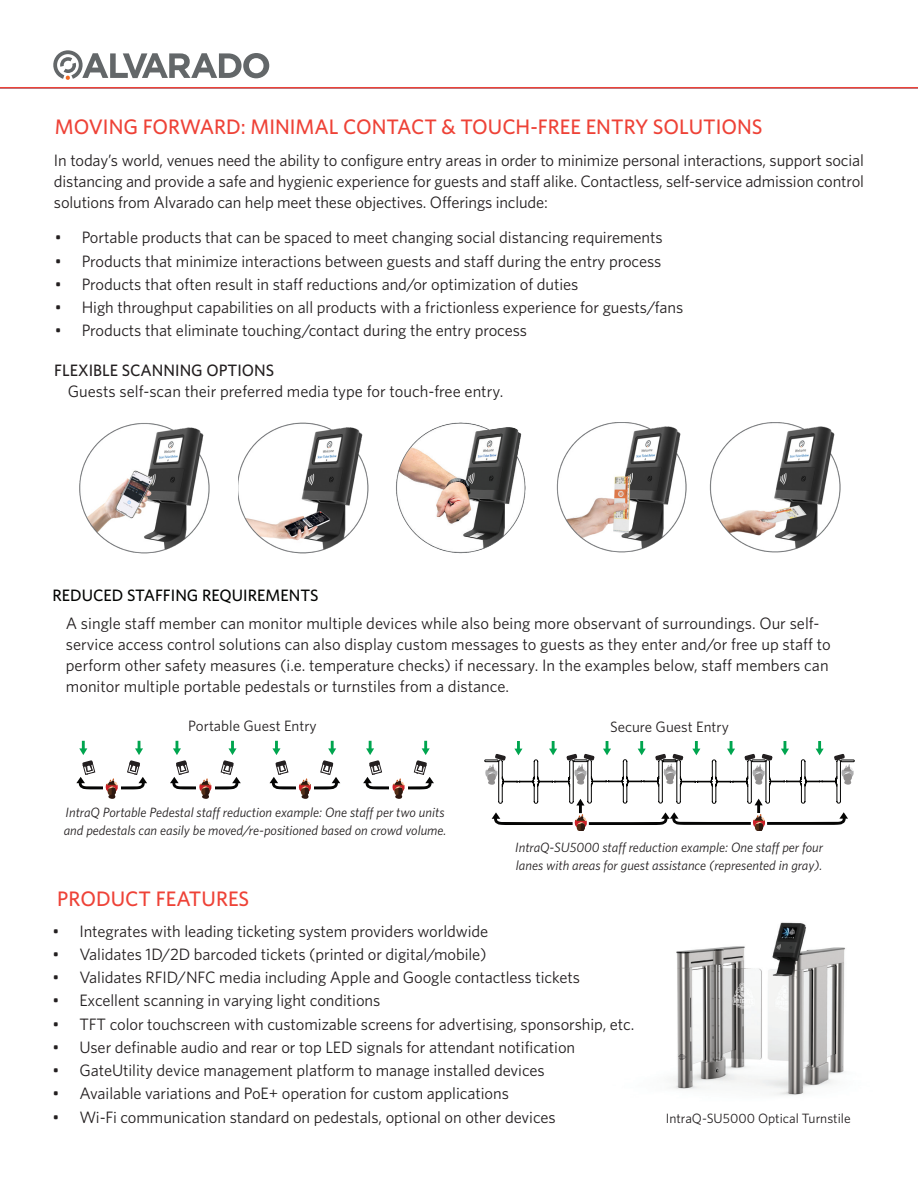
<style>
.page{position:relative;width:918px;height:1188px;background:#fff}
.page>*{position:absolute;margin:0;border:0;box-sizing:border-box;transform-origin:0 0}
.t1{font:500 21px "Whitney";color:#ee4237}
.t2{font:16.5px/21px "Whitney";letter-spacing:-.005em;color:#231f20}
.t3{font:500 16.5px "Whitney";color:#040503}
.t4{font:500 16.5px "Whitney";color:#231f20}
.t5{font:15px "Whitney";color:#231f20}
.t6{font:italic 13.5px/18px "Whitney";color:#231f20}
.t7{font:13.5px "Whitney";color:#231f20}
</style>
<div class="page">
<img style="left:673px;top:922px;width:172px;height:174px">
<hr style="left:0;top:87px;width:918px;height:1px;background:#ee4237">
<svg style="left:53px;top:50px;width:216px;height:30px"></svg>
<svg style="left:76px;top:741px;width:71px;height:58px"></svg>
<svg style="left:170px;top:741px;width:71px;height:58px"></svg>
<svg style="left:270px;top:741px;width:70px;height:58px"></svg>
<svg style="left:363px;top:741px;width:71px;height:58px"></svg>
<svg style="left:485px;top:741px;width:370px;height:90px"></svg>
<img style="left:239px;top:422px;width:130px;height:132px">
<img style="left:79px;top:423px;width:131px;height:131px">
<img style="left:556px;top:422px;width:131px;height:131px">
<img style="left:396px;top:422px;width:130px;height:132px">
<img style="left:709px;top:422px;width:132px;height:131px">
<p class="t1" style="left:55px;top:113px;width:709px">MOVING FORWARD: MINIMAL CONTACT &amp; TOUCH-FREE ENTRY SOLUTIONS</p>
<p class="t2" style="left:54px;top:149px;width:812px;text-align:justify">In today’s world, venues need the ability to configure entry areas in order to minimize personal interactions, support social distancing and provide a safe and hygienic experience for guests and staff alike. Contactless, self-service admission control solutions from Alvarado can help meet these objectives. Offerings include:</p>
<p class="t2" style="left:55px;top:227px;width:609px">• Portable products that can be spaced to meet changing social distancing requirements</p>
<p class="t2" style="left:55px;top:250px;width:608px">• Products that minimize interactions between guests and staff during the entry process</p>
<p class="t2" style="left:55px;top:273px;width:525px">• Products that often result in staff reductions and/or optimization of duties</p>
<p class="t2" style="left:55px;top:296px;width:630px">• High throughput capabilities on all products with a frictionless experience for guests/fans</p>
<p class="t2" style="left:55px;top:320px;width:474px">• Products that eliminate touching/contact during the entry process</p>
<p class="t4" style="left:54px;top:359px;width:222px">FLEXIBLE SCANNING OPTIONS</p>
<p class="t2" style="left:68px;top:381px;width:437px">Guests self-scan their preferred media type for touch-free entry.</p>
<p class="t3" style="left:52px;top:585px;width:268px">REDUCED STAFFING REQUIREMENTS</p>
<p class="t2" style="left:66px;top:613px;width:766px">A single staff member can monitor multiple devices while also being more observant of surroundings. Our self&shy;service access control solutions can also display custom messages to guests as they enter and/or free up staff to perform other safety measures (i.e. temperature checks) if necessary. In the examples below, staff members can monitor multiple portable pedestals or turnstiles from a distance.</p>
<p class="t5" style="left:188px;top:716px;width:130px">Portable Guest Entry</p>
<p class="t6" style="left:64px;top:803px;width:384px">IntraQ Portable Pedestal staff reduction example: One staff per two units and pedestals can easily be moved/re-positioned based on crowd volume.</p>
<p class="t1" style="left:57px;top:885px;width:194px">PRODUCT FEATURES</p>
<p class="t5" style="left:610px;top:716px;width:120px">Secure Guest Entry</p>
<p class="t6" style="left:515px;top:838px;width:309px">IntraQ-SU5000 staff reduction example: One staff per four lanes with areas for guest assistance (represented in gray).</p>
<p class="t2" style="left:52px;top:920px;width:438px">• Integrates with leading ticketing system providers worldwide</p>
<p class="t2" style="left:52px;top:943px;width:436px">• Validates 1D/2D barcoded tickets (printed or digital/mobile)</p>
<p class="t2" style="left:52px;top:967px;width:529px">• Validates RFID/NFC media including Apple and Google contactless tickets</p>
<p class="t2" style="left:52px;top:990px;width:330px">• Excellent scanning in varying light conditions</p>
<p class="t2" style="left:52px;top:1013px;width:584px">• TFT color touchscreen with customizable screens for advertising, sponsorship, etc.</p>
<p class="t2" style="left:52px;top:1036px;width:524px">• User definable audio and rear or top LED signals for attendant notification</p>
<p class="t2" style="left:52px;top:1060px;width:494px">• GateUtility device management platform to manage installed devices</p>
<p class="t2" style="left:52px;top:1083px;width:458px">• Available variations and PoE+ operation for custom applications</p>
<p class="t2" style="left:52px;top:1106px;width:505px">• Wi-Fi communication standard on pedestals, optional on other devices</p>
<p class="t7" style="left:666px;top:1109px;width:186px">IntraQ-SU5000 Optical Turnstile</p>
</div>
